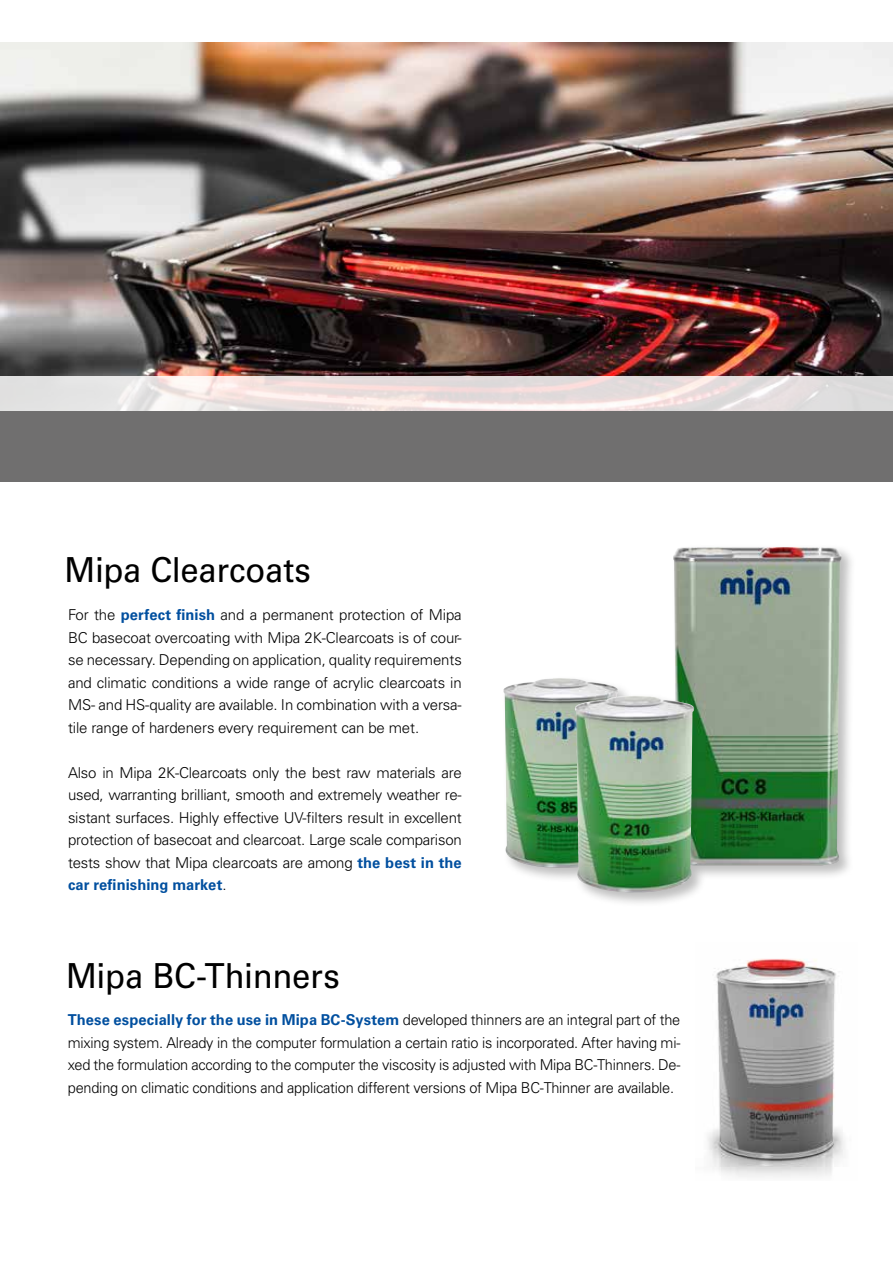
<style>
.page{position:relative;width:893px;height:1263px;background:#fff}
.page>*{position:absolute;margin:0;border:0;box-sizing:border-box;transform-origin:0 0}
.t1{font:34.5px "Univers LT Pro 55 Roman";letter-spacing:-.01em;color:#000;scale:.95 1}
.t2{font:300 15px/22.5px "Univers LT Pro 45";letter-spacing:-.015em;color:#000;text-align:justify}
.t3{font:700 15px "Univers LT Pro 65";letter-spacing:.005em;color:#004f9f}
.s1{font-family:"Univers LT Pro 65";font-weight:700;color:#004f9f}
.s2{font-family:"Univers LT Pro 45";font-weight:300;color:#000}
</style>
<div class="page">
<img style="left:0;top:43px;width:893px;height:333px">
<img style="left:707px;top:959px;width:138px;height:218px">
<svg style="left:0;top:376px;width:893px;height:36px;background:#e6dede"></svg>
<div style="left:0;top:412px;width:893px;height:70px;background:#706f6f"></div>
<div style="left:501px;top:544px;width:355px;height:363px;background:#000;opacity:.26"></div>
<img style="left:673px;top:547px;width:169px;height:318px">
<img style="left:503px;top:678px;width:115px;height:191px">
<img style="left:575px;top:696px;width:119px;height:196px">
<h1 class="t1" style="left:65px;top:549px;width:261px">Mipa Clearcoats</h1>
<p class="t2" style="left:68px;top:604px;width:395px">For the <span class="s1">perfect finish</span> and a permanent protection of Mipa BC basecoat overcoating with Mipa 2K-Clearcoats is of cour&shy;se necessary. Depending on application, quality requirements and climatic conditions a wide range of acrylic clearcoats in MS- and HS-quality are available. In combination with a versa&shy;tile range of hardeners every requirement can be met.</p>
<p class="t2" style="left:68px;top:761px;width:395px">Also in Mipa 2K-Clearcoats only the best raw materials are used, warranting brilliant, smooth and extremely weather re&shy;sistant surfaces. Highly effective UV-filters result in excellent protection of basecoat and clearcoat. Large scale comparison tests show that Mipa clearcoats are among <span class="s1">the best in the</span></p>
<p class="t3" style="left:68px;top:876px;width:160px">car refinishing market<span class="s2">.</span></p>
<h1 class="t1" style="left:66px;top:955px;width:290px">Mipa BC-Thinners</h1>
<p class="t3" style="left:68px;top:1011px;width:614px">These especially for the use in Mipa BC-System <span class="s2">developed thinners are an integral part of the</span></p>
<p class="t2" style="left:68px;top:1031px;width:614px">mixing system. Already in the computer formulation a certain ratio is incorporated. After having mi&shy;xed the formulation according to the computer the viscosity is adjusted with Mipa BC-Thinners. De&shy;pending on climatic conditions and application different versions of Mipa BC-Thinner are available.</p>
</div>
